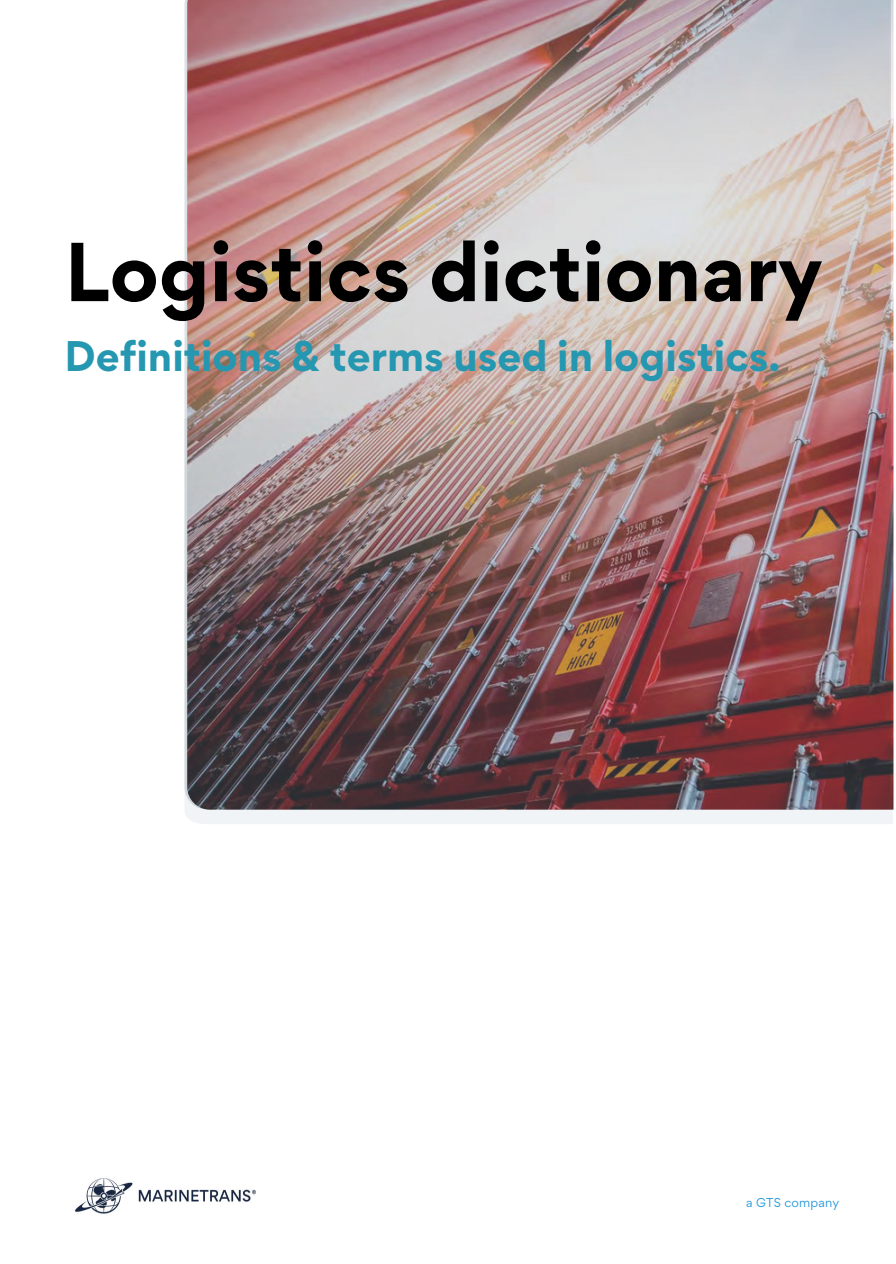
<style>
.page{position:relative;width:896px;height:1264px;background:#fff}
.page>*{position:absolute;margin:0;border:0;box-sizing:border-box;transform-origin:0 0}
.t1{font:700 74.55px "Gordita";color:#000}
.t2{font:700 38.25px "Gordita";color:#2597b1}
.t3{font:11.4px "Gordita";letter-spacing:.015em;color:#2396dc}
</style>
<div class="page">
<div style="left:185px;top:809px;width:708px;height:15px;background:#f0f4f6"></div>
<img style="left:75px;top:1178px;width:181px;height:36px">
<img style="left:184px;top:0;width:706px;height:809px">
<h1 class="t1" style="left:65px;top:213px;width:759px">Logistics dictionary</h1>
<p class="t2" style="left:65px;top:325px;width:717px">Definitions &amp; terms used in logistics.</p>
<p class="t3" style="left:746px;top:1194px;width:95px">a GTS company</p>
</div>
